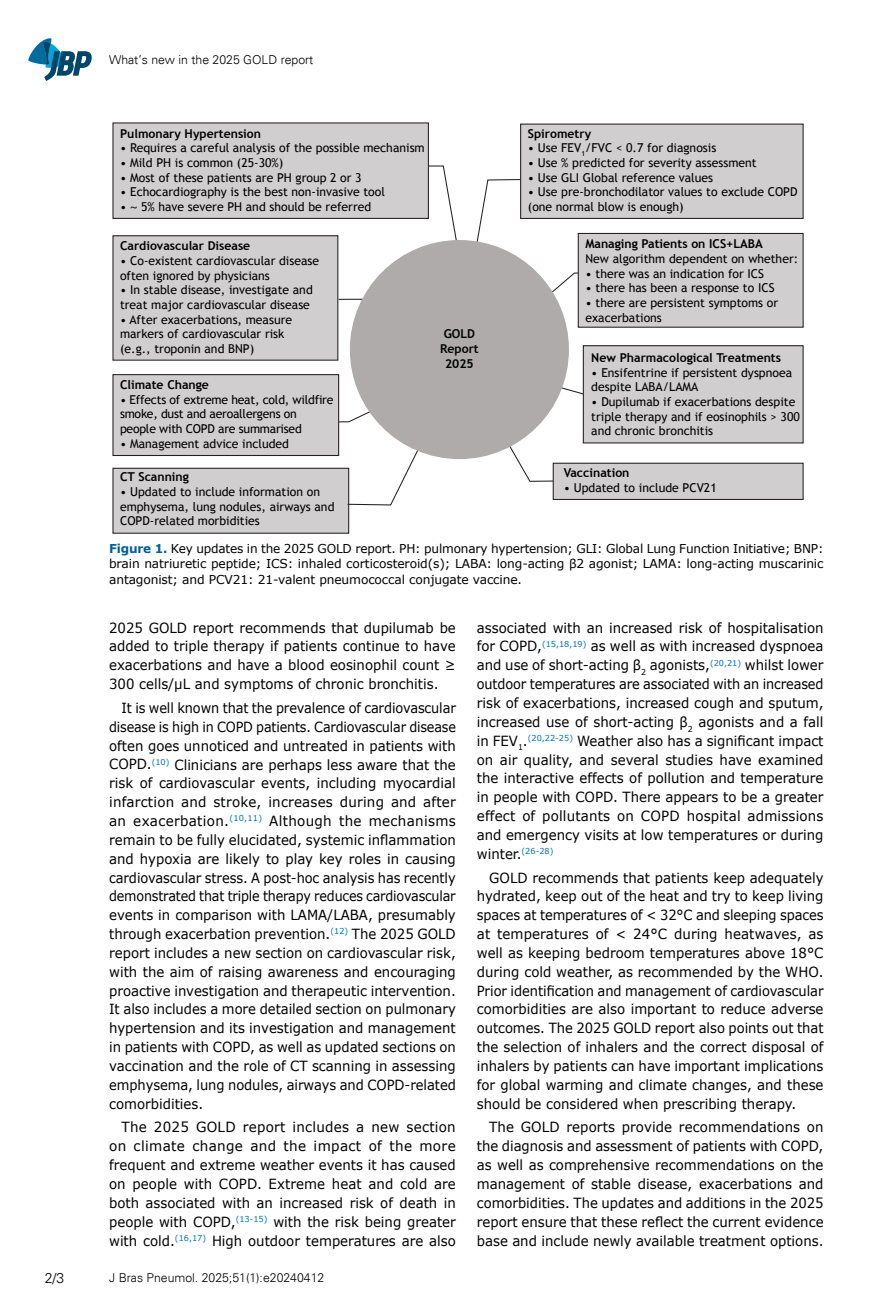
<style>
.page{position:relative;width:893px;height:1315px;background:#fff}
.page>*{position:absolute;margin:0;border:0;box-sizing:border-box;transform-origin:0 0}
.t1{font:14px/18.9px "Verdana";color:#000;text-align:justify;scale:.95 1}
.t2{font:14px/18.9px "Verdana";color:#000;text-align:justify;scale:.92 1}
.t3{font:14px/18.9px "Verdana";color:#000;text-align:justify;scale:.96 1}
.t4{font:300 14px "Univers";color:#000}
.t5{font:12.25px/14.7px "Trebuchet MS";color:#000}
.t6{font:12.25px/15.8px "Verdana";letter-spacing:-.01em;color:#000;text-align:justify}
.t7{font:700 12.25px/14.7px "Trebuchet MS";color:#000;text-align:center}
.t8{font:12.25px/14.7px "Trebuchet MS";letter-spacing:-.02em;color:#000}
.t9{font:300 12.25px "Univers";color:#000}
.s1{font-family:"Myriad Pro"}
.s2{font-weight:700;color:#01609a}
</style>
<div class="page">
<svg style="left:28px;top:38px;width:64px;height:43px"></svg>
<div style="left:578px;top:233px;width:225px;height:94px;background:#d0cece"></div>
<div style="left:578px;top:233px;width:226px;height:95px;border:1px solid #231f20"></div>
<div style="left:521px;top:124px;width:282px;height:94px;background:#d0cece"></div>
<div style="left:520px;top:124px;width:284px;height:95px;border:1px solid #231f20"></div>
<div style="left:583px;top:346px;width:220px;height:97px;background:#d0cece"></div>
<div style="left:583px;top:345px;width:221px;height:98px;border:1px solid #231f20"></div>
<div style="left:113px;top:375px;width:226px;height:80px;background:#d0cece"></div>
<div style="left:112px;top:374px;width:227px;height:82px;border:1px solid #231f20"></div>
<div style="left:113px;top:236px;width:225px;height:124px;background:#d0cece"></div>
<div style="left:112px;top:235px;width:226px;height:126px;border:1px solid #231f20"></div>
<div style="left:113px;top:468px;width:236px;height:65px;background:#d0cece"></div>
<div style="left:112px;top:468px;width:237px;height:66px;border:1px solid #231f20"></div>
<svg style="left:338px;top:165px;width:271px;height:341px"></svg>
<div style="left:553px;top:463px;width:250px;height:36px;background:#d0cece"></div>
<div style="left:553px;top:463px;width:251px;height:37px;border:1px solid #231f20"></div>
<div style="left:113px;top:123px;width:315px;height:95px;background:#d0cece"></div>
<div style="left:112px;top:122px;width:317px;height:97px;border:1px solid #231f20"></div>
<div style="left:350px;top:240px;width:219px;height:219px;background:#afabab;border-radius:50%"></div>
<p class="t9" style="left:109px;top:52px;width:206px">What’s new in the 2025 GOLD report</p>
<p class="t7" style="left:120px;top:126px;width:143px">Pulmonary Hypertension</p>
<p class="t5" style="left:120px;top:141px;width:306px">• Requires a careful analysis of the possible mechanism</p>
<p class="t5" style="left:120px;top:155px;width:165px">• Mild PH is common (25-30%)</p>
<p class="t5" style="left:120px;top:170px;width:243px">• Most of these patients are PH group 2 or 3</p>
<p class="t5" style="left:120px;top:185px;width:266px">• Echocardiography is the best non-invasive tool</p>
<p class="t5" style="left:120px;top:199px;width:253px">• <span class="s1">~</span> 5% have severe PH and should be referred</p>
<p class="t7" style="left:120px;top:238px;width:132px">Cardiovascular Disease</p>
<p class="t5" style="left:120px;top:253px;width:201px">• Co-existent cardiovascular disease often ignored by physicians</p>
<p class="t5" style="left:120px;top:283px;width:194px">• In stable disease, investigate and treat major cardiovascular disease</p>
<p class="t5" style="left:120px;top:312px;width:174px">• After exacerbations, measure markers of cardiovascular risk (e.g., troponin and BNP)</p>
<p class="t7" style="left:120px;top:377px;width:90px">Climate Change</p>
<p class="t8" style="left:120px;top:392px;width:215px">• Effects of extreme heat, cold, wildfire smoke, dust and aeroallergens on people with COPD are summarised</p>
<p class="t5" style="left:120px;top:436px;width:171px">• Management advice included</p>
<p class="t7" style="left:120px;top:469px;width:70px">CT Scanning</p>
<p class="t5" style="left:120px;top:484px;width:216px">• Updated to include information on emphysema, lung nodules, airways and<br>COPD-related morbidities</p>
<p class="t7" style="left:440px;top:327px;width:40px">GOLD<br>Report<br>2025</p>
<p class="t7" style="left:528px;top:126px;width:65px">Spirometry</p>
<p class="t5" style="left:528px;top:141px;width:190px">• Use FEV<sub>1</sub>/FVC &lt; 0.7 for diagnosis</p>
<p class="t5" style="left:528px;top:155px;width:230px">• Use % predicted for severity assessment</p>
<p class="t5" style="left:528px;top:170px;width:187px">• Use GLI Global reference values</p>
<p class="t5" style="left:528px;top:185px;width:271px">• Use pre-bronchodilator values to exclude COPD (one normal blow is enough)</p>
<p class="t7" style="left:585px;top:236px;width:179px">Managing Patients on ICS+LABA</p>
<p class="t5" style="left:585px;top:251px;width:214px">New algorithm dependent on whether:</p>
<p class="t5" style="left:585px;top:266px;width:180px">• there was an indication for ICS</p>
<p class="t5" style="left:585px;top:281px;width:191px">• there has been a response to ICS</p>
<p class="t5" style="left:585px;top:295px;width:194px">• there are persistent symptoms or exacerbations</p>
<p class="t7" style="left:591px;top:350px;width:191px">New Pharmacological Treatments</p>
<p class="t5" style="left:591px;top:365px;width:202px">• Ensifentrine if persistent dyspnoea despite LABA/LAMA</p>
<p class="t5" style="left:591px;top:394px;width:210px">• Dupilumab if exacerbations despite triple therapy and if eosinophils &gt; 300 and chronic bronchitis</p>
<p class="t7" style="left:564px;top:466px;width:67px">Vaccination</p>
<p class="t5" style="left:564px;top:480px;width:154px">• Updated to include PCV21</p>
<p class="t6" style="left:109px;top:540px;width:716px"><span class="s2">Figure 1.</span> Key updates in the 2025 GOLD report. PH: pulmonary hypertension; GLI: Global Lung Function Initiative; BNP: brain natriuretic peptide; ICS: inhaled corticosteroid(s); LABA: long-acting β2 agonist; LAMA: long-acting muscarinic antagonist; and PCV21: 21-valent pneumococcal conjugate vaccine.</p>
<p class="t1" style="left:109px;top:618px;width:366px">2025 GOLD report recommends that dupilumab be added to triple therapy if patients continue to have exacerbations and have a blood eosinophil count ≥ 300 cells/µL and symptoms of chronic bronchitis.</p>
<p class="t2" style="left:109px;top:698px;width:378px;text-indent:12px">It is well known that the prevalence of cardiovascular disease is high in COPD patients. Cardiovascular disease often goes unnoticed and untreated in patients with COPD.<sup>(10)</sup> Clinicians are perhaps less aware that the risk of cardiovascular events, including myocardial infarction and stroke, increases during and after an exacerbation.<sup>(10,11)</sup> Although the mechanisms remain to be fully elucidated, systemic inflammation and hypoxia are likely to play key roles in causing cardiovascular stress. A post-hoc analysis has recently demonstrated that triple therapy reduces cardiovascular events in comparison with LAMA/LABA, presumably through exacerbation prevention.<sup>(12)</sup> The 2025 GOLD report includes a new section on cardiovascular risk, with the aim of raising awareness and encouraging proactive investigation and therapeutic intervention.<br>It also includes a more detailed section on pulmonary hypertension and its investigation and management in patients with COPD, as well as updated sections on vaccination and the role of CT scanning in assessing emphysema, lung nodules, airways and COPD-related comorbidities.</p>
<p class="t3" style="left:109px;top:1118px;width:363px;text-indent:12px">The 2025 GOLD report includes a new section on climate change and the impact of the more frequent and extreme weather events it has caused on people with COPD. Extreme heat and cold are both associated with an increased risk of death in people with COPD,<sup>(13-15)</sup> with the risk being greater with cold.<sup>(16,17)</sup> High outdoor temperatures are also</p>
<p class="t4" style="left:45px;top:1269px;width:21px">2/3</p>
<p class="t9" style="left:109px;top:1270px;width:217px">J Bras Pneumol. 2025;51(1):e20240412</p>
<p class="t1" style="left:477px;top:618px;width:366px">associated with an increased risk of hospitalisation for COPD,<sup>(15,18,19)</sup> as well as with increased dyspnoea and use of short-acting β<sub>2</sub> agonists,<sup>(20,21)</sup> whilst lower outdoor temperatures are associated with an increased risk of exacerbations, increased cough and sputum, increased use of short-acting β<sub>2</sub> agonists and a fall in FEV<sub>1</sub>.<sup>(20,22-25)</sup> Weather also has a significant impact on air quality, and several studies have examined the interactive effects of pollution and temperature in people with COPD. There appears to be a greater effect of pollutants on COPD hospital admissions and emergency visits at low temperatures or during winter.<sup>(26-28)</sup></p>
<p class="t1" style="left:477px;top:868px;width:367px;text-indent:12px">GOLD recommends that patients keep adequately hydrated, keep out of the heat and try to keep living spaces at temperatures of &lt; 32°C and sleeping spaces at temperatures of &lt; 24°C during heatwaves, as well as keeping bedroom temperatures above 18°C during cold weather, as recommended by the WHO.<br>Prior identification and management of cardiovascular comorbidities are also important to reduce adverse outcomes. The 2025 GOLD report also points out that the selection of inhalers and the correct disposal of inhalers by patients can have important implications for global warming and climate changes, and these should be considered when prescribing therapy.</p>
<p class="t1" style="left:477px;top:1118px;width:366px;text-indent:12px">The GOLD reports provide recommendations on the diagnosis and assessment of patients with COPD, as well as comprehensive recommendations on the management of stable disease, exacerbations and comorbidities. The updates and additions in the 2025 report ensure that these reflect the current evidence base and include newly available treatment options.</p>
</div>
